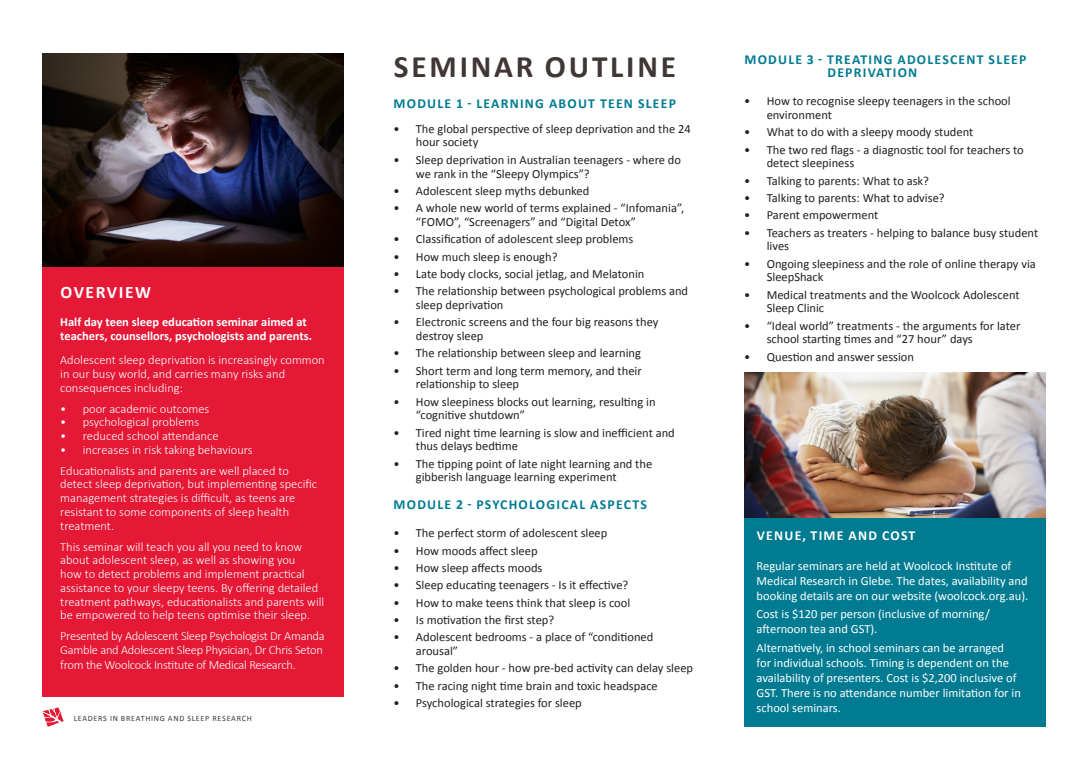
<style>
.page{position:relative;width:1088px;height:780px;background:#fff}
.page>*{position:absolute;margin:0;border:0;box-sizing:border-box;transform-origin:0 0}
.t1{font:700 31.25px "Calibri";letter-spacing:.09em;color:#403734}
.t2{font:700 17.5px "Calibri";letter-spacing:.09em;color:#fff}
.t3{font:700 13.75px/13.8px "Calibri";letter-spacing:.09em;color:#007b91}
.t4{font:700 13.75px "Calibri";letter-spacing:.09em;color:#fff}
.t5{font:12.5px/13.8px "Calibri";color:#231f20}
.t6{font:300 12.5px/13.8px "Calibri";color:#fff}
.BODY_COPY{font:12.5px/15px "Calibri";color:#fff}
.t7{font:300 12.5px/13.8px "Calibri";letter-spacing:-.02em;color:#fff}
.t8{font:700 12.5px/13.8px "Calibri";color:#fff}
.t9{font:8.12px "Calibri";letter-spacing:.09em;color:#403734}
</style>
<div class="page">
<div style="left:744px;top:517px;width:301px;height:209px;background:#007b91"></div>
<svg style="left:43px;top:707px;width:21px;height:19px"></svg>
<img style="left:43px;top:53px;width:301px;height:214px">
<div style="left:43px;top:267px;width:301px;height:429px;background:#e51836"></div>
<img style="left:744px;top:372px;width:301px;height:145px">
<p class="t2" style="left:61px;top:281px;width:92px">OVERVIEW</p>
<p class="t8" style="left:60px;top:315px;width:253px">Half day teen sleep education seminar aimed at teachers, counsellors, psychologists and parents.</p>
<p class="t6" style="left:60px;top:353px;width:266px">Adolescent sleep deprivation is increasingly common in our busy world, and carries many risks and consequences including:</p>
<p class="t6" style="left:60px;top:401px;width:151px">• poor academic outcomes</p>
<p class="t6" style="left:60px;top:415px;width:141px">• psychological problems</p>
<p class="t6" style="left:60px;top:429px;width:160px">• reduced school attendance</p>
<p class="t6" style="left:60px;top:442px;width:194px">• increases in risk taking behaviours</p>
<p class="t6" style="left:60px;top:463px;width:259px">Educationalists and parents are well placed to detect sleep deprivation, but implementing specific management strategies is difficult, as teens are resistant to some components of sleep health treatment.</p>
<p class="t6" style="left:60px;top:539px;width:266px">This seminar will teach you all you need to know about adolescent sleep, as well as showing you<br>how to detect problems and implement practical assistance to your sleepy teens. By offering detailed treatment pathways, educationalists and parents will be empowered to help teens optimise their sleep.</p>
<p class="t7" style="left:60px;top:629px;width:266px">Presented by Adolescent Sleep Psychologist Dr Amanda<br>Gamble and Adolescent Sleep Physician, Dr Chris Seton</p>
<p class="t7" style="left:60px;top:657px;width:237px">from the Woolcock Institute of Medical Research.</p>
<p class="t9" style="left:74px;top:712px;width:180px">LEADERS IN BREATHING AND SLEEP RESEARCH</p>
<p class="t1" style="left:394px;top:46px;width:284px">SEMINAR OUTLINE</p>
<p class="t3" style="left:394px;top:97px;width:284px">MODULE 1 - LEARNING ABOUT TEEN SLEEP</p>
<p class="t5" style="left:416px;top:122px;width:276px;text-indent:-22px">• The global perspective of sleep deprivation and the 24 hour society</p>
<p class="t5" style="left:416px;top:153px;width:267px;text-indent:-22px">• Sleep deprivation in Australian teenagers - where do we rank in the “Sleepy Olympics”?</p>
<p class="t5" style="left:393px;top:184px;width:197px">• Adolescent sleep myths debunked</p>
<p class="t5" style="left:416px;top:201px;width:270px;text-indent:-22px">• A whole new world of terms explained - “Infomania”, “FOMO”, “Screenagers” and “Digital Detox”</p>
<p class="t5" style="left:393px;top:232px;width:242px">• Classification of adolescent sleep problems</p>
<p class="t5" style="left:393px;top:249px;width:166px">• How much sleep is enough?</p>
<p class="t5" style="left:393px;top:267px;width:253px">• Late body clocks, social jetlag, and Melatonin</p>
<p class="t5" style="left:416px;top:284px;width:274px;text-indent:-22px">• The relationship between psychological problems and sleep deprivation</p>
<p class="t5" style="left:416px;top:315px;width:244px;text-indent:-22px">• Electronic screens and the four big reasons they destroy sleep</p>
<p class="t5" style="left:393px;top:346px;width:249px">• The relationship between sleep and learning</p>
<p class="t5" style="left:416px;top:363px;width:227px;text-indent:-22px">• Short term and long term memory, and their relationship to sleep</p>
<p class="t5" style="left:416px;top:394px;width:241px;text-indent:-22px">• How sleepiness blocks out learning, resulting in “cognitive shutdown”</p>
<p class="t5" style="left:416px;top:425px;width:260px;text-indent:-22px">• Tired night time learning is slow and inefficient and thus delays bedtime</p>
<p class="t5" style="left:416px;top:456px;width:238px;text-indent:-22px">• The tipping point of late night learning and the gibberish language learning experiment</p>
<p class="t3" style="left:394px;top:498px;width:255px">MODULE 2 - PSYCHOLOGICAL ASPECTS</p>
<p class="t5" style="left:393px;top:526px;width:216px">• The perfect storm of adolescent sleep</p>
<p class="t5" style="left:393px;top:543px;width:146px">• How moods affect sleep</p>
<p class="t5" style="left:393px;top:561px;width:151px">• How sleep affects moods</p>
<p class="t5" style="left:393px;top:578px;width:236px">• Sleep educating teenagers - Is it effective?</p>
<p class="t5" style="left:393px;top:595px;width:238px">• How to make teens think that sleep is cool</p>
<p class="t5" style="left:393px;top:613px;width:162px">• Is motivation the first step?</p>
<p class="t5" style="left:416px;top:630px;width:239px;text-indent:-22px">• Adolescent bedrooms - a place of “conditioned arousal”</p>
<p class="t5" style="left:393px;top:661px;width:301px">• The golden hour - how pre-bed activity can delay sleep</p>
<p class="t5" style="left:393px;top:678px;width:266px">• The racing night time brain and toxic headspace</p>
<p class="t5" style="left:393px;top:695px;width:190px">• Psychological strategies for sleep</p>
<p class="t3" style="left:827px;top:52px;width:201px;text-indent:-83px">MODULE 3 - TREATING ADOLESCENT SLEEP<br>DEPRIVATION</p>
<p class="t5" style="left:767px;top:94px;width:245px;text-indent:-22px">• How to recognise sleepy teenagers in the school environment</p>
<p class="t5" style="left:744px;top:125px;width:231px">• What to do with a sleepy moody student</p>
<p class="t5" style="left:767px;top:142px;width:259px;text-indent:-22px">• The two red flags - a diagnostic tool for teachers to detect sleepiness</p>
<p class="t5" style="left:744px;top:174px;width:186px">• Talking to parents: What to ask?</p>
<p class="t5" style="left:744px;top:191px;width:202px">• Talking to parents: What to advise?</p>
<p class="t5" style="left:744px;top:208px;width:136px">• Parent empowerment</p>
<p class="t5" style="left:767px;top:225px;width:273px;text-indent:-22px">• Teachers as treaters - helping to balance busy student lives</p>
<p class="t5" style="left:767px;top:256px;width:271px;text-indent:-22px">• Ongoing sleepiness and the role of online therapy via<br>SleepShack</p>
<p class="t5" style="left:767px;top:288px;width:254px;text-indent:-22px">• Medical treatments and the Woolcock Adolescent<br>Sleep Clinic</p>
<p class="t5" style="left:767px;top:319px;width:255px;text-indent:-22px">• “Ideal world” treatments - the arguments for later school starting times and “27 hour” days</p>
<p class="t5" style="left:744px;top:350px;width:171px">• Question and answer session</p>
<p class="t4" style="left:757px;top:527px;width:160px">VENUE, TIME AND COST</p>
<p class="BODY_COPY" style="left:756px;top:558px;width:273px">Regular seminars are held at Woolcock Institute of<br>Medical Research in Glebe. The dates, availability and booking details are on our website (woolcock.org.au).</p>
<p class="BODY_COPY" style="left:756px;top:606px;width:235px">Cost is $120 per person (inclusive of morning/ afternoon tea and GST).</p>
<p class="BODY_COPY" style="left:756px;top:640px;width:266px">Alternatively, in school seminars can be arranged for individual schools. Timing is dependent on the availability of presenters. Cost is $2,200 inclusive of GST. There is no attendance number limitation for in school seminars.</p>
</div>
